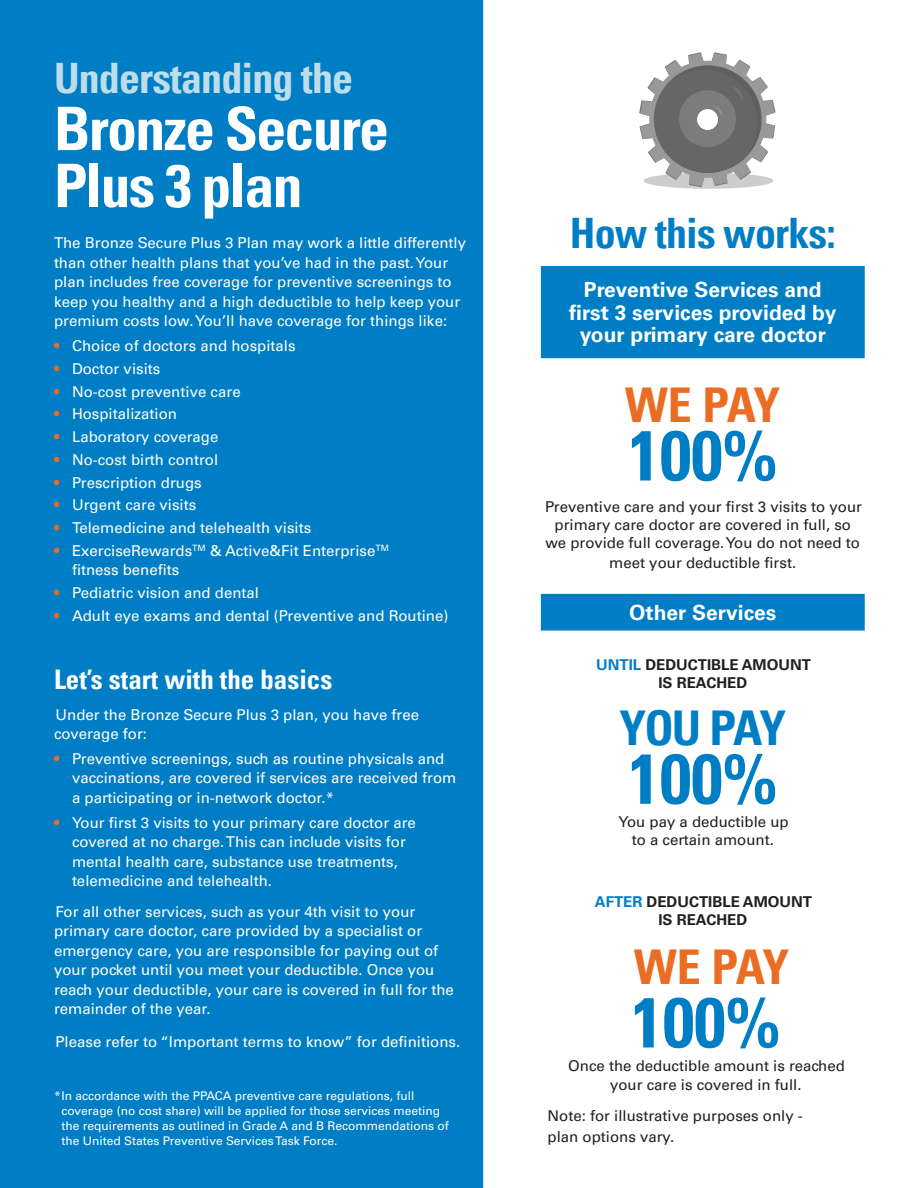
<style>
.page{position:relative;width:918px;height:1188px;background:#fff}
.page>*{position:absolute;margin:0;border:0;box-sizing:border-box;transform-origin:0 0}
.t1{font:700 condensed 70.5px "Univers LT Pro";color:#007ec5}
.t2{font:700 condensed 60px/57px "Univers LT Pro";letter-spacing:-.03em;color:#fff}
.t3{font:700 condensed 48px "Univers LT Pro";letter-spacing:-.05em;color:#eb6c23}
.t4{font:700 condensed 48px "Univers LT Pro";letter-spacing:-.05em;color:#007ec5}
.t5{font:700 condensed 42px "Univers LT Pro";letter-spacing:-.02em;color:#bdddea}
.t6{font:700 condensed 42px "Univers LT Pro";letter-spacing:-.02em;color:#007ec5}
.t7{font:700 condensed 27px "Univers LT Pro";color:#fff}
.t8{font:700 21px/22.5px "Univers LT Pro 65";color:#fff;text-align:center}
.t9{font:15px/19.5px "Univers LT Pro 55 Roman";color:#fff}
.t10{font:15px/18px "Univers LT Pro 55 Roman";color:#231f20;text-align:center}
.t11{font:700 15px/18px "Univers LT Pro 65";color:#231f20;text-align:center}
.t12{font:12px/15px "Univers LT Pro 55 Roman";color:#fff}
.s1{font-family:"Univers LT Pro 65";font-weight:700;color:#eb6c23}
.s2{color:#007ec5}
</style>
<div class="page">
<div style="left:0;top:0;width:483px;height:1188px;background:#007ec5"></div>
<svg style="left:644px;top:173px;width:129px;height:16px"></svg>
<svg style="left:639px;top:52px;width:137px;height:135px"></svg>
<div style="left:542px;top:595px;width:322px;height:35px;background:#007ec5"></div>
<div style="left:541px;top:594px;width:324px;height:37px;border:2px solid #007ec5"></div>
<div style="left:542px;top:267px;width:322px;height:90px;background:#007ec5"></div>
<div style="left:541px;top:266px;width:324px;height:92px;border:2px solid #007ec5"></div>
<h3 class="t5" style="left:54px;top:52px;width:301px">Understanding the</h3>
<h2 class="t2" style="left:54px;top:99px;width:337px">Bronze Secure<br>Plus 3 plan</h2>
<p class="t9" style="left:54px;top:232px;width:414px">The Bronze Secure Plus 3 Plan may work a little differently than other health plans that you’ve had in the past. Your plan includes free coverage for preventive screenings to keep you healthy and a high deductible to help keep your premium costs low. You’ll have coverage for things like:</p>
<p class="t9" style="left:54px;top:335px;width:243px"><span class="s1">•</span> Choice of doctors and hospitals</p>
<p class="t9" style="left:54px;top:358px;width:108px"><span class="s1">•</span> Doctor visits</p>
<p class="t9" style="left:54px;top:381px;width:188px"><span class="s1">•</span> No-cost preventive care</p>
<p class="t9" style="left:54px;top:404px;width:124px"><span class="s1">•</span> Hospitalization</p>
<p class="t9" style="left:54px;top:426px;width:166px"><span class="s1">•</span> Laboratory coverage</p>
<p class="t9" style="left:54px;top:449px;width:166px"><span class="s1">•</span> No-cost birth control</p>
<p class="t9" style="left:54px;top:472px;width:149px"><span class="s1">•</span> Prescription drugs</p>
<p class="t9" style="left:54px;top:495px;width:144px"><span class="s1">•</span> Urgent care visits</p>
<p class="t9" style="left:54px;top:517px;width:259px"><span class="s1">•</span> Telemedicine and telehealth visits</p>
<p class="t9" style="left:72px;top:540px;width:319px;text-indent:-18px"><span class="s1">•</span> ExerciseRewards<sup>TM</sup> &amp; Active&amp;Fit Enterprise<sup>TM </sup>fitness benefits</p>
<p class="t9" style="left:54px;top:582px;width:207px"><span class="s1">•</span> Pediatric vision and dental</p>
<p class="t9" style="left:54px;top:605px;width:396px"><span class="s1">•</span> Adult eye exams and dental (Preventive and Routine)</p>
<h3 class="t7" style="left:54px;top:663px;width:280px">Let’s start with the basics</h3>
<p class="t9" style="left:54px;top:704px;width:367px">Under the Bronze Secure Plus 3 plan, you have free coverage for:</p>
<p class="t9" style="left:72px;top:748px;width:386px;text-indent:-18px"><span class="s1">•</span> Preventive screenings, such as routine physicals and vaccinations, are covered if services are received from a participating or in-network doctor.*</p>
<p class="t9" style="left:72px;top:812px;width:345px;text-indent:-18px"><span class="s1">•</span> Your first 3 visits to your primary care doctor are covered at no charge. This can include visits for mental health care, substance use treatments, telemedicine and telehealth.</p>
<p class="t9" style="left:54px;top:901px;width:401px">For all other services, such as your 4th visit to your primary care doctor, care provided by a specialist or emergency care, you are responsible for paying out of your pocket until you meet your deductible. Once you reach your deductible, your care is covered in full for the remainder of the year.</p>
<p class="t9" style="left:56px;top:1031px;width:406px">Please refer to “Important terms to know” for definitions.</p>
<p class="t12" style="left:61px;top:1088px;width:389px;text-indent:-7px">*In accordance with the PPACA preventive care regulations, full coverage (no cost share) will be applied for those services meeting the requirements as outlined in Grade A and B Recommendations of the United States Preventive Services Task Force.</p>
<h3 class="t6" style="left:570px;top:208px;width:267px">How this works:</h3>
<h3 class="t8" style="left:569px;top:277px;width:269px">Preventive Services and first 3 services provided by your primary care doctor</h3>
<h3 class="t3" style="left:625px;top:376px;width:156px">WE PAY</h3>
<h1 class="t1" style="left:628px;top:412px;width:150px">100%</h1>
<p class="t10" style="left:545px;top:497px;width:319px">Preventive care and your first 3 visits to your primary care doctor are covered in full, so we provide full coverage. You do not need to</p>
<p class="t10" style="left:609px;top:553px;width:188px">meet your deductible first.</p>
<h3 class="t8" style="left:629px;top:600px;width:149px">Other Services</h3>
<p class="t11" style="left:596px;top:654px;width:216px"><span class="s2">UNTIL</span> DEDUCTIBLE AMOUNT<br>IS REACHED</p>
<h3 class="t4" style="left:620px;top:699px;width:168px">YOU PAY</h3>
<h1 class="t1" style="left:628px;top:736px;width:150px">100%</h1>
<p class="t10" style="left:632px;top:830px;width:144px">to a certain amount.</p>
<p class="t10" style="left:618px;top:812px;width:172px">You pay a deductible up</p>
<p class="t11" style="left:595px;top:892px;width:219px"><span class="s2">AFTER</span> DEDUCTIBLE AMOUNT<br>IS REACHED</p>
<h3 class="t3" style="left:634px;top:937px;width:156px">WE PAY</h3>
<h1 class="t1" style="left:631px;top:979px;width:150px">100%</h1>
<p class="t10" style="left:548px;top:1069px;width:257px;line-height:31px;text-align:right">your care is covered in full.<br>Note: for illustrative purposes only -</p>
<p class="t10" style="left:548px;top:1127px;width:128px">plan options vary.</p>
<p class="t10" style="left:568px;top:1056px;width:278px">Once the deductible amount is reached</p>
</div>
